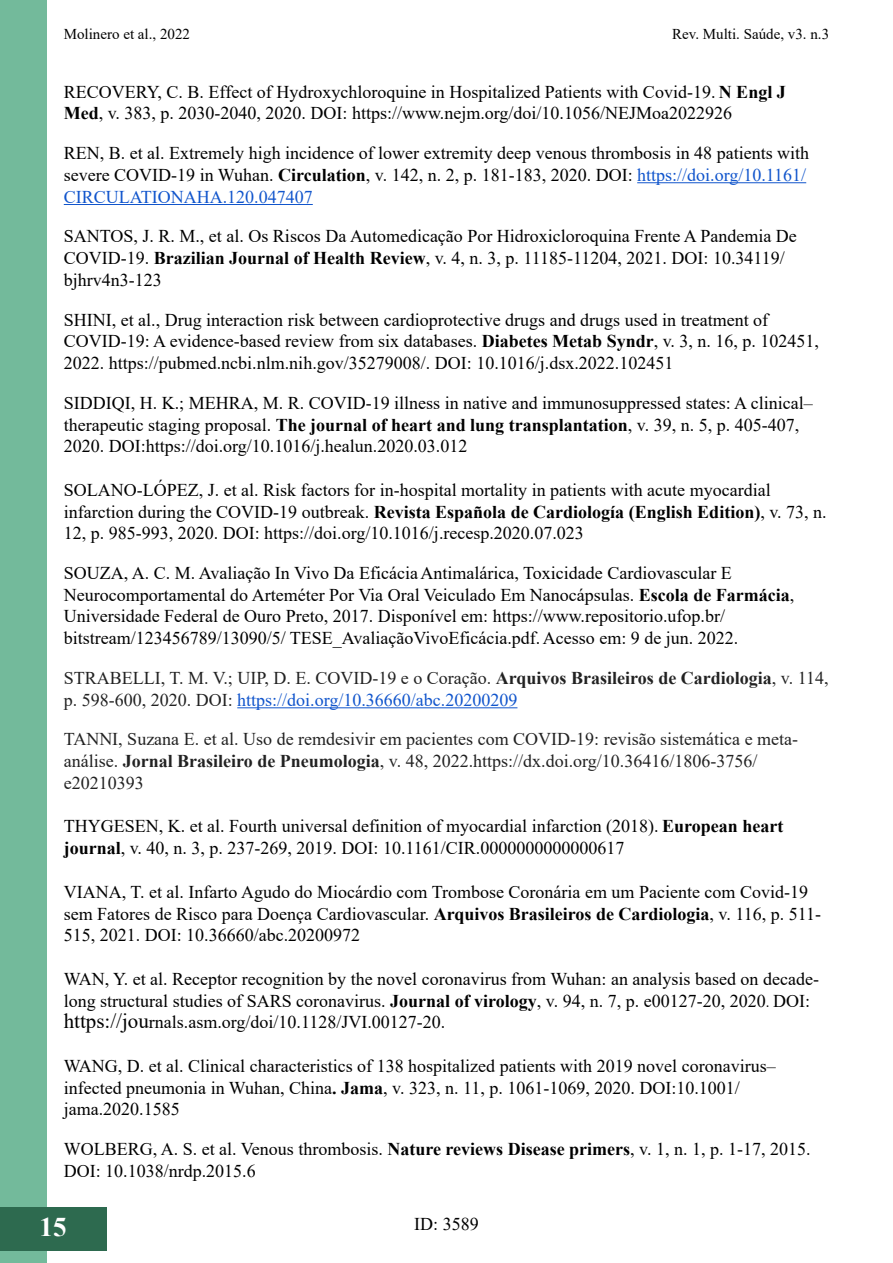
<style>
.page{position:relative;width:893px;height:1263px;background:#fff}
.page>*{position:absolute;margin:0;border:0;box-sizing:border-box;transform-origin:0 0}
.t1{font:700 27px "Times New Roman";color:#fff}
.t2{font:18px/21.8px "Times New Roman";color:#000}
.t3{font:18px/21.8px "Times New Roman";color:#222}
.t4{font:15px "Times New Roman";color:#000}
.s1{font-weight:700}
.s2{color:#15c}
.s3{font-size:15px}
.s4{font-size:21px}
</style>
<div class="page">
<div style="left:0;top:1px;width:47px;height:1262px;background:#73ba9b"></div>
<div style="left:0;top:1207px;width:106px;height:43px;background:#2d6a4f"></div>
<hr style="left:637px;top:182px;width:169px;height:1px;background:#15c">
<hr style="left:64px;top:204px;width:249px;height:1px;background:#15c">
<hr style="left:237px;top:707px;width:280px;height:1px;background:#15c">
<p class="t4" style="left:64px;top:24px;width:128px">Molinero et al., 2022</p>
<p class="t4" style="left:672px;top:24px;width:158px">Rev. Multi. Saúde, v3. n.3</p>
<p class="t2" style="left:64px;top:80px;width:723px">RECOVERY, C. B. Effect of Hydroxychloroquine in Hospitalized Patients with Covid-19. <span class="s1">N Engl J<br>Med</span>, v. 383, p. 2030-2040, 2020. DOI: https://www.nejm.org/doi/10.1056/NEJMoa2022926</p>
<p class="t2" style="left:64px;top:142px;width:747px">REN, B. et al. Extremely high incidence of lower extremity deep venous thrombosis in 48 patients with severe COVID-19 in Wuhan. <span class="s1">Circulation</span>, v. 142, n. 2, p. 181-183, 2020. DOI: <span class="s2">https://doi.org/10.1161/<br>CIRCULATIONAHA.120.047407</span></p>
<p class="t2" style="left:64px;top:225px;width:735px">SANTOS, J. R. M., et al. Os Riscos Da Automedicação Por Hidroxicloroquina Frente A Pandemia De<br>COVID-19. <span class="s1">Brazilian Journal of Health Review</span>, v. 4, n. 3, p. 11185-11204, 2021. DOI: 10.34119/ bjhrv4n3-123</p>
<p class="t2" style="left:64px;top:308px;width:757px">SHINI, et al., Drug interaction risk between cardioprotective drugs and drugs used in treatment of<br>COVID-19: A evidence-based review from six databases. <span class="s1">Diabetes Metab Syndr</span>, v. 3, n. 16, p. 102451,<br>2022. https://pubmed.ncbi.nlm.nih.gov/35279008/. DOI: 10.1016/j.dsx.2022.102451</p>
<p class="t2" style="left:64px;top:391px;width:750px">SIDDIQI, H. K.; MEHRA, M. R. COVID-19 illness in native and immunosuppressed states: A clinical– therapeutic staging proposal. <span class="s1">The journal of heart and lung transplantation</span>, v. 39, n. 5, p. 405-407,<br>2020. DOI:https://doi.org/10.1016/j.healun.2020.03.012</p>
<p class="t2" style="left:64px;top:478px;width:764px">SOLANO-LÓPEZ, J. et al. Risk factors for in-hospital mortality in patients with acute myocardial infarction during the COVID-19 outbreak. <span class="s1">Revista Española de Cardiología (English Edition)</span>, v. 73, n.<br>12, p. 985-993, 2020. DOI: https://doi.org/10.1016/j.recesp.2020.07.023</p>
<p class="t2" style="left:64px;top:561px;width:732px">SOUZA, A. C. M. Avaliação In Vivo Da Eficácia Antimalárica, Toxicidade Cardiovascular E Neurocomportamental do Arteméter Por Via Oral Veiculado Em Nanocápsulas. <span class="s1">Escola de Farmácia</span>, Universidade Federal de Ouro Preto, 2017. Disponível em: https://www.repositorio.ufop.br/ bitstream/123456789/13090/5/ TESE_AvaliaçãoVivoEficácia.pdf. Acesso em: 9 de jun. 2022.</p>
<p class="t3" style="left:64px;top:666px;width:766px">STRABELLI, T. M. V.; UIP, D. E. COVID-19 e o Coração. <span class="s1">Arquivos Brasileiros de Cardiologia</span>, v. 114, p. 598-600, 2020. DOI: <span class="s2">https://doi.org/10.36660/abc.20200209</span></p>
<p class="t3" style="left:64px;top:728px;width:736px">TANNI, Suzana E. et al. Uso de remdesivir em pacientes com COVID-19: revisão sistemática e meta&shy;análise. <span class="s1">Jornal Brasileiro de Pneumologia</span>, v. 48, 2022.https://dx.doi.org/10.36416/1806-3756/ e20210393</p>
<p class="t2" style="left:64px;top:815px;width:721px">THYGESEN, K. et al. Fourth universal definition of myocardial infarction (2018). <span class="s1">European heart journal</span>, v. 40, n. 3, p. 237-269, 2019. DOI: 10.1161/CIR.0000000000000617</p>
<p class="t2" style="left:64px;top:880px;width:759px">VIANA, T. et al. Infarto Agudo do Miocárdio com Trombose Coronária em um Paciente com Covid-19 sem Fatores de Risco para Doença Cardiovascular. <span class="s1">Arquivos Brasileiros de Cardiologia</span>, v. 116, p. 511-<br>515, 2021. DOI: 10.36660/abc.20200972</p>
<p class="t2" style="left:64px;top:967px;width:757px">WAN, Y. et al. Receptor recognition by the novel coronavirus from Wuhan: an analysis based on decade&shy;long structural studies of SARS coronavirus. <span class="s1">Journal of virology</span>, v. 94, n. 7, p. e00127-20, 2020<span class="s3">.</span> DOI: <span class="s4">https://jou</span>rnals.asm.org/doi/10.1128/JVI.00127-20.</p>
<p class="t2" style="left:64px;top:1054px;width:713px">WANG, D. et al. Clinical characteristics of 138 hospitalized patients with 2019 novel coronavirus– infected pneumonia in Wuhan, China<span class="s1">. Jama</span>, v. 323, n. 11, p. 1061-1069, 2020. DOI:10.1001/ jama.2020.1585</p>
<p class="t2" style="left:64px;top:1138px;width:748px">WOLBERG, A. S. et al. Venous thrombosis. <span class="s1">Nature reviews Disease primers</span>, v. 1, n. 1, p. 1-17, 2015.<br>DOI: 10.1038/nrdp.2015.6</p>
<h1 class="t1" style="left:40px;top:1207px;width:29px">15</h1>
<p class="t2" style="left:414px;top:1213px;width:66px">ID: 3589</p>
</div>
